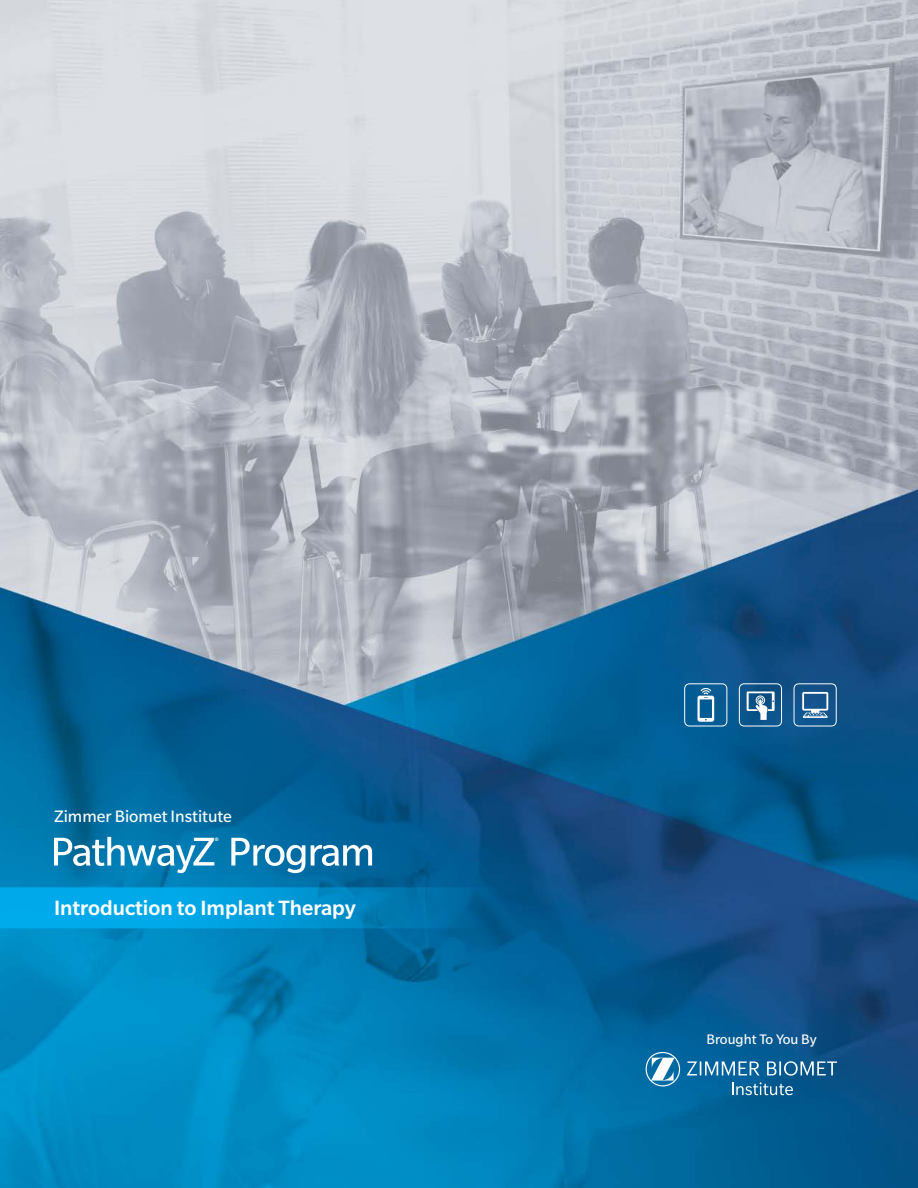
<style>
.page{position:relative;width:918px;height:1188px;background:#fff}
.page>*{position:absolute;margin:0;border:0;box-sizing:border-box;transform-origin:0 0}
.t1{font:500 22.5px "Slate Pro";color:#fff}
.t2{font:18px "Slate Pro";color:#fff}
.t3{font:15px "Slate Pro";color:#fff}
.t4{font:700 4.8px "Helvetica Neue";color:#fff}
</style>
<div class="page">
<img style="left:0;top:0;width:918px;height:1188px">
<svg style="left:687px;top:1061px;width:150px;height:15px;background:#4c8cb3"></svg>
<svg style="left:646px;top:1052px;width:34px;height:34px"></svg>
<svg style="left:732px;top:1082px;width:61px;height:13px"></svg>
<svg style="left:0;top:888px;width:729px;height:40px;background:#057fba"></svg>
<svg style="left:54px;top:837px;width:160px;height:36px"></svg>
<svg style="left:231px;top:838px;width:74px;height:35px"></svg>
<svg style="left:311px;top:845px;width:61px;height:21px"></svg>
<svg style="left:684px;top:683px;width:43px;height:44px;background:#347ba8"></svg>
<svg style="left:739px;top:683px;width:43px;height:44px;background:#477ca5"></svg>
<svg style="left:794px;top:683px;width:43px;height:44px;background:#4075a2"></svg>
<p class="t2" style="left:54px;top:807px;width:180px">Zimmer Biomet Institute</p>
<p class="t4" style="left:215px;top:836px;width:5px">®</p>
<p class="t1" style="left:54px;top:896px;width:304px">Introduction to Implant Therapy</p>
<p class="t3" style="left:707px;top:1031px;width:112px">Brought To You By</p>
</div>
